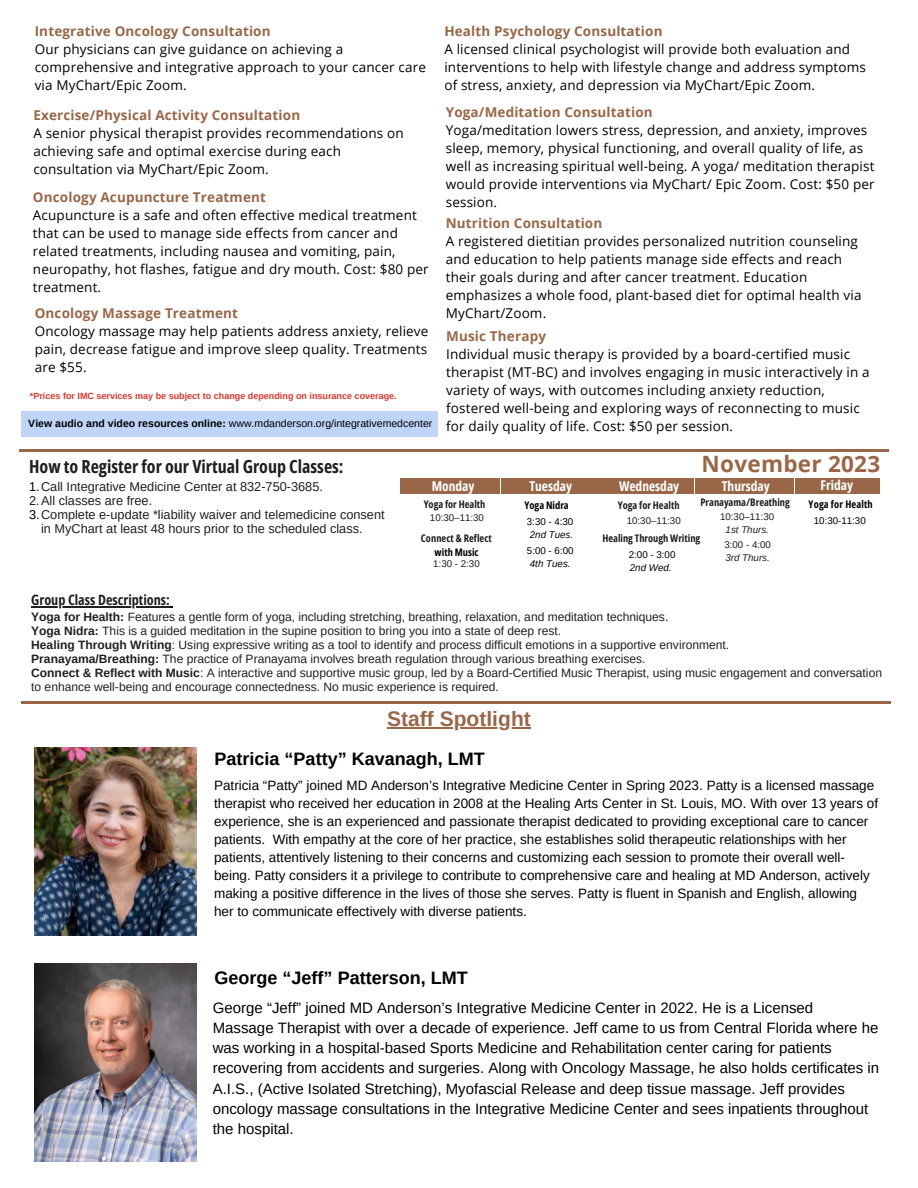
<style>
.page{position:relative;width:918px;height:1188px;background:#fff}
.page>*{position:absolute;margin:0;border:0;box-sizing:border-box;transform-origin:0 0}
.t1{font:700 22.5px "Open Sans";letter-spacing:.015em;color:#996747}
.t2{font:700 21px "Arimo";color:#996747}
.t3{font:700 18px "Arimo";color:#000}
.t4{font:700 18px "Open Sans Condensed";color:#201f1f}
.t5{font:15px/20.2px "Arimo";color:#000}
.t6{font:700 14.25px "Open Sans Condensed";color:#201f1f}
.t7{font:13.5px/18px "Open Sans";letter-spacing:.01em;color:#000}
.t8{font:13.5px/18px "Arimo";color:#000}
.t9{font:700 13.5px "Open Sans";letter-spacing:.01em;color:#996747}
.t10{font:700 13.5px "Open Sans Condensed";color:#fff}
.t11{font:12.75px/13.8px "Arimo";color:#201f1f}
.t12{font:12px "Arimo";color:#201f1f}
.t13{font:10.5px "Arimo";color:#000}
.t14{font:700 10.5px/14px "Open Sans Condensed";color:#201f1f;text-align:center}
.t15{font:700 10.5px "Open Sans Condensed";color:#1f1e1f}
.t16{font:700 10.5px "Open Sans Condensed";letter-spacing:.015em;color:#000}
.t17{font:9.75px "Arimo";color:#201f1f}
.t18{font:9.75px "Arimo";color:#000}
.t19{font:italic 9.75px "Arimo";color:#000}
.t20{font:italic 9.75px "Arimo";color:#201f1f}
.t21{font:700 9px "Arimo";color:#df352e}
.s1{font-weight:700}
.s2{color:#000}
</style>
<div class="page">
<hr style="left:21px;top:701px;width:869px;height:3px;background:#996747">
<div style="left:400px;top:478px;width:99px;height:15px;background:#996747"></div>
<div style="left:501px;top:478px;width:100px;height:15px;background:#996747"></div>
<div style="left:603px;top:478px;width:91px;height:15px;background:#996747"></div>
<div style="left:696px;top:478px;width:97px;height:15px;background:#996747"></div>
<div style="left:795px;top:478px;width:84px;height:15px;background:#996747"></div>
<hr style="left:19px;top:449px;width:870px;height:3px;background:#996747">
<div style="left:21px;top:411px;width:416px;height:26px;background:#bed4f8"></div>
<img style="left:35px;top:748px;width:162px;height:187px">
<img style="left:35px;top:963px;width:162px;height:198px">
<hr style="left:31px;top:606px;width:139px;height:2px;background:#201f1f">
<hr style="left:387px;top:727px;width:144px;height:2px;background:#996747">
<p class="t9" style="left:35px;top:22px;width:237px">Integrative Oncology Consultation</p>
<p class="t7" style="left:35px;top:40px;width:393px">Our physicians can give guidance on achieving a comprehensive and integrative approach to your cancer care via MyChart/Epic Zoom.</p>
<p class="t9" style="left:33px;top:105px;width:268px">Exercise/Physical Activity Consultation</p>
<p class="t7" style="left:33px;top:123px;width:372px">A senior physical therapist provides recommendations on</p>
<p class="t7" style="left:33px;top:141px;width:309px">achieving safe and optimal exercise during each consultation via MyChart/Epic Zoom.</p>
<p class="t9" style="left:33px;top:187px;width:235px">Oncology Acupuncture Treatment</p>
<p class="t7" style="left:33px;top:206px;width:397px">Acupuncture is a safe and often effective medical treatment that can be used to manage side effects from cancer and related treatments, including nausea and vomiting, pain, neuropathy, hot flashes, fatigue and dry mouth. Cost: $80 per treatment.</p>
<p class="t9" style="left:35px;top:303px;width:205px">Oncology Massage Treatment</p>
<p class="t7" style="left:35px;top:321px;width:395px;text-align:justify">Oncology massage may help patients address anxiety, relieve pain, decrease fatigue and improve sleep quality. Treatments are $55.</p>
<p class="t21" style="left:30px;top:391px;width:368px">*Prices for IMC services may be subject to change depending on insurance coverage.</p>
<p class="t13" style="left:28px;top:417px;width:406px"><span class="s1">View audio and video resources online:</span> www.mdanderson.org/integrativemedcenter</p>
<p class="t9" style="left:444px;top:22px;width:220px">Health Psychology Consultation</p>
<p class="t7" style="left:444px;top:40px;width:423px">A licensed clinical psychologist will provide both evaluation and interventions to help with lifestyle change and address symptoms of stress, anxiety, and depression via MyChart/Epic Zoom.</p>
<p class="t9" style="left:446px;top:103px;width:209px">Yoga/Meditation Consultation</p>
<p class="t7" style="left:446px;top:121px;width:430px">Yoga/meditation lowers stress, depression, and anxiety, improves sleep, memory, physical functioning, and overall quality of life, as well as increasing spiritual well-being. A yoga/ meditation therapist would provide interventions via MyChart/ Epic Zoom. Cost: $50 per session.</p>
<p class="t9" style="left:446px;top:214px;width:158px">Nutrition Consultation</p>
<p class="t7" style="left:446px;top:232px;width:417px">A registered dietitian provides personalized nutrition counseling and education to help patients manage side effects and reach their goals during and after cancer treatment. Education emphasizes a whole food, plant-based diet for optimal health via MyChart/Zoom.</p>
<p class="t9" style="left:446px;top:326px;width:101px">Music Therapy</p>
<p class="t7" style="left:446px;top:344px;width:425px">Individual music therapy is provided by a board-certified music therapist (MT-BC) and involves engaging in music interactively in a variety of ways, with outcomes including anxiety reduction, fostered well-being and exploring ways of reconnecting to music for daily quality of life. Cost: $50 per session.</p>
<p class="t4" style="left:29px;top:454px;width:316px">How to Register for our Virtual Group Classes:</p>
<p class="t1" style="left:702px;top:448px;width:180px">November 2023</p>
<p class="t11" style="left:29px;top:480px;width:295px"><span class="s2">1.</span>Call Integrative Medicine Center at 832-750-3685.</p>
<p class="t11" style="left:29px;top:494px;width:125px">2.All classes are free.</p>
<p class="t11" style="left:41px;top:508px;width:345px;text-indent:-12px"><span class="s2">3.</span>Complete e-update *liability waiver and telemedicine consent in MyChart at least 48 hours prior to the scheduled class.</p>
<p class="t6" style="left:31px;top:590px;width:140px">Group Class Descriptions:</p>
<p class="t10" style="left:432px;top:476px;width:44px">Monday</p>
<p class="t10" style="left:529px;top:476px;width:44px">Tuesday</p>
<p class="t10" style="left:619px;top:476px;width:62px">Wednesday</p>
<p class="t10" style="left:722px;top:476px;width:49px">Thursday</p>
<p class="t10" style="left:820px;top:475px;width:34px">Friday</p>
<p class="t15" style="left:700px;top:495px;width:91px">Pranayama/Breathing</p>
<p class="t17" style="left:720px;top:511px;width:56px">10:30–11:30</p>
<p class="t20" style="left:726px;top:524px;width:45px">1st Thurs.</p>
<p class="t17" style="left:724px;top:539px;width:48px">3:00 - 4:00</p>
<p class="t20" style="left:726px;top:552px;width:46px">3rd Thurs.</p>
<p class="t16" style="left:809px;top:497px;width:66px">Yoga for Health</p>
<p class="t14" style="left:424px;top:497px;width:63px">Yoga for Health</p>
<p class="t14" style="left:421px;top:531px;width:72px">Connect &amp; Reflect <span class="s2">with Music</span></p>
<p class="t16" style="left:525px;top:498px;width:46px">Yoga Nidra</p>
<p class="t14" style="left:618px;top:498px;width:63px">Yoga for Health</p>
<p class="t15" style="left:602px;top:531px;width:99px">Healing Through Writing</p>
<p class="t17" style="left:430px;top:512px;width:56px">10:30–11:30</p>
<p class="t17" style="left:627px;top:515px;width:56px">10:30–11:30</p>
<p class="t18" style="left:814px;top:515px;width:53px">10:30-11:30</p>
<p class="t18" style="left:527px;top:516px;width:48px">3:30 - 4:30</p>
<p class="t19" style="left:530px;top:529px;width:45px">2nd Tues.</p>
<p class="t18" style="left:527px;top:545px;width:48px">5:00 - 6:00</p>
<p class="t19" style="left:530px;top:558px;width:42px">4th Tues.</p>
<p class="t18" style="left:629px;top:549px;width:48px">2:00 - 3:00</p>
<p class="t19" style="left:630px;top:562px;width:43px">2nd Wed.</p>
<p class="t17" style="left:433px;top:559px;width:48px">1:30 - 2:30</p>
<p class="t12" style="left:31px;top:610px;width:639px"><span class="s1">Yoga for Health:</span> Features a gentle form of yoga, including stretching, breathing, relaxation, and meditation techniques.</p>
<p class="t12" style="left:31px;top:624px;width:531px"><span class="s1">Yoga Nidra:</span> This is a guided meditation in the supine position to bring you into a state of deep rest.</p>
<p class="t12" style="left:31px;top:638px;width:700px"><span class="s1">Healing Through Writing</span>: Using expressive writing as a tool to identify and process difficult emotions in a supportive environment.</p>
<p class="t12" style="left:31px;top:652px;width:616px"><span class="s1">Pranayama/Breathing:</span> The practice of Pranayama involves breath regulation through various breathing exercises.</p>
<p class="t12" style="left:31px;top:666px;width:852px"><span class="s1">Connect &amp; Reflect with Music</span>: A interactive and supportive music group, led by a Board-Certified Music Therapist, using music engagement and conversation</p>
<p class="t12" style="left:31px;top:680px;width:469px">to enhance well-being and encourage connectedness. No music experience is required.</p>
<p class="t2" style="left:387px;top:707px;width:145px">Staff Spotlight</p>
<p class="t3" style="left:214px;top:749px;width:272px">Patricia “Patty” Kavanagh, LMT</p>
<p class="t8" style="left:214px;top:776px;width:666px">Patricia “Patty” joined MD Anderson’s Integrative Medicine Center in Spring 2023. Patty is a licensed massage therapist who received her education in 2008 at the Healing Arts Center in St. Louis, MO. With over 13 years of experience, she is an experienced and passionate therapist dedicated to providing exceptional care to cancer patients. With empathy at the core of her practice, she establishes solid therapeutic relationships with her patients, attentively listening to their concerns and customizing each session to promote their overall well&shy;being. Patty considers it a privilege to contribute to comprehensive care and healing at MD Anderson, actively making a positive difference in the lives of those she serves. Patty is fluent in Spanish and English, allowing her to communicate effectively with diverse patients.</p>
<p class="t3" style="left:214px;top:968px;width:255px">George “Jeff” Patterson, LMT</p>
<p class="t5" style="left:213px;top:997px;width:602px">George “Jeff” joined MD Anderson’s Integrative Medicine Center in 2022. He is a Licensed</p>
<p class="t5" style="left:213px;top:1018px;width:668px">Massage Therapist with over a decade of experience. Jeff came to us from Central Florida where he was working in a hospital-based Sports Medicine and Rehabilitation center caring for patients recovering from accidents and surgeries. Along with Oncology Massage, he also holds certificates in A.I.S., (Active Isolated Stretching), Myofascial Release and deep tissue massage. Jeff provides oncology massage consultations in the Integrative Medicine Center and sees inpatients throughout the hospital.</p>
</div>
